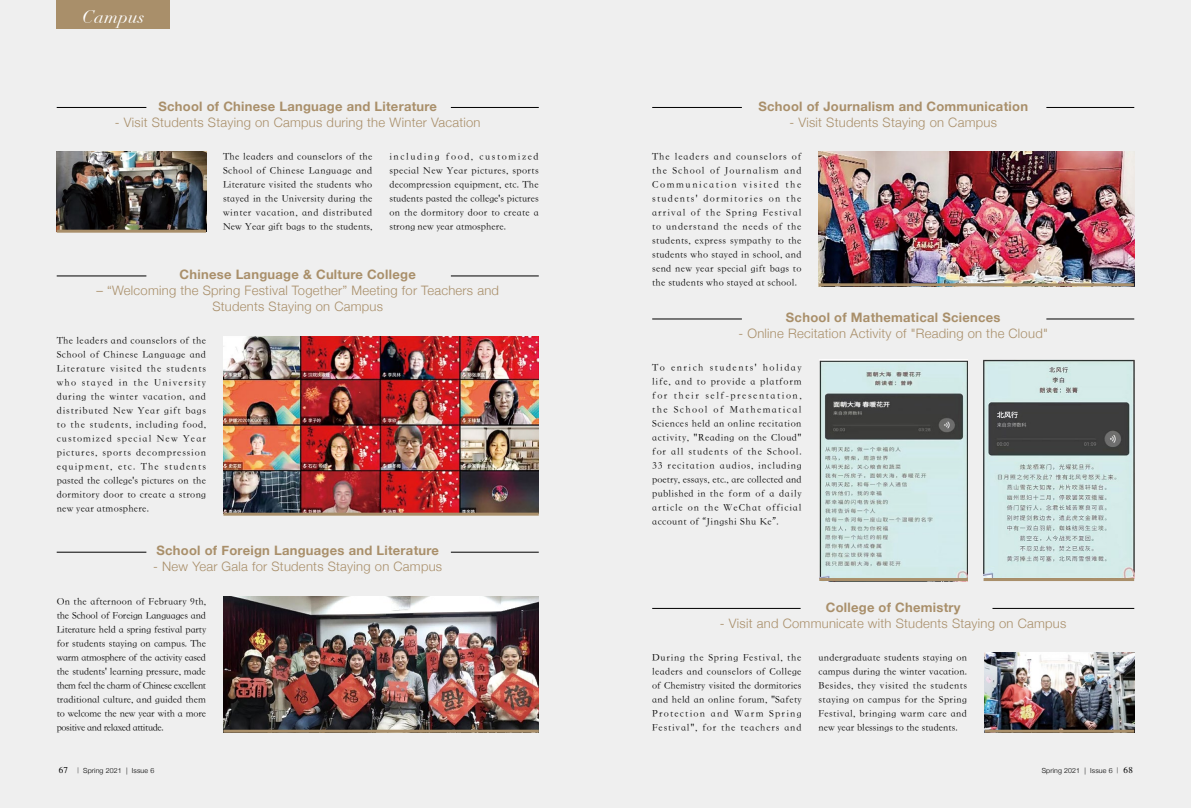
<style>
.page{position:relative;width:1191px;height:808px;background:#fff}
.page>*{position:absolute;margin:0;border:0;box-sizing:border-box;transform-origin:0 0}
.t1{font:italic 18px "Linotype Didot Oldstyle Figures";letter-spacing:.02em;color:#fff}
.t2{font:300 13px/16px "Helvetica Neue";letter-spacing:.02em;color:#a98f6a;text-align:center}
.t3{font:700 13px "Helvetica Neue";letter-spacing:.02em;color:#a98f6a}
.t4{font:10px/14px "ST Song";letter-spacing:.025em;color:#000;text-align:justify}
.t5{font:300 7px "Helvetica Neue";letter-spacing:.02em;color:#000}
.s1{font-family:"STIX General";font-weight:400;font-size:9px}
.s2{font-size:6px}
</style>
<div class="page">
<div style="left:0;top:0;width:595px;height:808px;background:#efefef"></div>
<div style="left:595px;top:0;width:596px;height:808px;background:#efefef"></div>
<img style="left:223px;top:597px;width:316px;height:133px">
<div style="left:57px;top:0;width:113px;height:28px;background:#a98f6a"></div>
<img style="left:818px;top:152px;width:316px;height:131px">
<img style="left:223px;top:336px;width:316px;height:177px">
<hr style="left:451px;top:107px;width:88px;height:1px;background:#000">
<hr style="left:1046px;top:107px;width:88px;height:1px;background:#000">
<hr style="left:1046px;top:319px;width:88px;height:1px;background:#000">
<hr style="left:992px;top:608px;width:142px;height:1px;background:#000">
<hr style="left:451px;top:552px;width:88px;height:1px;background:#000">
<hr style="left:451px;top:276px;width:88px;height:1px;background:#000">
<hr style="left:57px;top:107px;width:89px;height:1px;background:#000">
<hr style="left:652px;top:107px;width:90px;height:1px;background:#000">
<hr style="left:652px;top:319px;width:90px;height:1px;background:#000">
<hr style="left:652px;top:608px;width:148px;height:1px;background:#000">
<hr style="left:57px;top:552px;width:89px;height:1px;background:#000">
<hr style="left:57px;top:276px;width:89px;height:1px;background:#000">
<img style="left:983px;top:359px;width:151px;height:219px">
<img style="left:819px;top:359px;width:148px;height:219px">
<img style="left:985px;top:653px;width:149px;height:77px">
<img style="left:57px;top:152px;width:149px;height:78px">
<hr style="left:57px;top:230px;width:149px;height:3px;background:#a98f6a">
<hr style="left:223px;top:513px;width:316px;height:3px;background:#a98f6a">
<hr style="left:818px;top:283px;width:316px;height:3px;background:#a98f6a">
<hr style="left:819px;top:578px;width:149px;height:3px;background:#a98f6a">
<hr style="left:983px;top:578px;width:151px;height:3px;background:#a98f6a">
<hr style="left:985px;top:730px;width:149px;height:3px;background:#a98f6a">
<hr style="left:223px;top:730px;width:316px;height:3px;background:#a98f6a">
<h1 class="t1" style="left:82px;top:6px;width:64px">Campus</h1>
<h2 class="t3" style="left:158px;top:96px;width:280px">School of Chinese Language and Literature</h2>
<h2 class="t2" style="left:115px;top:113px;width:367px">- Visit Students Staying on Campus during the Winter Vacation</h2>
<h2 class="t3" style="left:758px;top:96px;width:271px">School of Journalism and Communication</h2>
<h2 class="t2" style="left:789px;top:113px;width:209px">- Visit Students Staying on Campus</h2>
<p class="t4" style="left:223px;top:149px;width:151px">The leaders and counselors of the School of Chinese Language and Literature visited the students who stayed in the University during the winter vacation, and distributed New Year gift bags to the students,</p>
<p class="t4" style="left:652px;top:149px;width:151px">The leaders and counselors of the School of Journalism and Communication visited the students' dormitories on the arrival of the Spring Festival to understand the needs of the students, express sympathy to the students who stayed in school, and send new year special gift bags to the students who stayed at school.</p>
<p class="t4" style="left:389px;top:149px;width:151px">including food, customized special New Year pictures, sports decompression equipment, etc. The students pasted the college's pictures on the dormitory door to create a strong new year atmosphere.</p>
<h2 class="t3" style="left:180px;top:264px;width:238px">Chinese Language &amp; Culture College</h2>
<h2 class="t2" style="left:96px;top:282px;width:404px">– “Welcoming the Spring Festival Together” Meeting for Teachers and<br>Students Staying on Campus</h2>
<h2 class="t3" style="left:786px;top:307px;width:216px">School of Mathematical Sciences</h2>
<h2 class="t2" style="left:738px;top:325px;width:311px">- Online Recitation Activity of "Reading on the Cloud"</h2>
<p class="t4" style="left:57px;top:333px;width:151px">The leaders and counselors of the School of Chinese Language and Literature visited the students who stayed in the University during the winter vacation, and distributed New Year gift bags to the students, including food, customized special New Year pictures, sports decompression equipment, etc. The students pasted the college's pictures on the dormitory door to create a strong new year atmosphere.</p>
<p class="t4" style="left:652px;top:360px;width:151px">To enrich students' holiday life, and to provide a platform for their self-presentation, the School of Mathematical Sciences held an online recitation activity, "Reading on the Cloud" for all students of the School.<br>33 recitation audios, including poetry, essays, etc., are collected and published in the form of a daily article on the WeChat official account of “Jingshi Shu Ke”.</p>
<h2 class="t3" style="left:156px;top:540px;width:284px">School of Foreign Languages and Literature</h2>
<h2 class="t2" style="left:153px;top:558px;width:290px">- New Year Gala for Students Staying on Campus</h2>
<p class="t4" style="left:57px;top:594px;width:151px">On the afternoon of February 9th, the School of Foreign Languages and Literature held a spring festival party for students staying on campus. The warm atmosphere of the activity eased the students' learning pressure, made them feel the charm of Chinese excellent traditional culture, and guided them to welcome the new year with a more positive and relaxed attitude.</p>
<h2 class="t3" style="left:825px;top:597px;width:136px">College of Chemistry</h2>
<h2 class="t2" style="left:720px;top:614px;width:348px">- Visit and Communicate with Students Staying on Campus</h2>
<p class="t4" style="left:652px;top:650px;width:151px">During the Spring Festival, the leaders and counselors of College of Chemistry visited the dormitories and held an online forum, "Safety Protection and Warm Spring Festival", for the teachers and</p>
<p class="t4" style="left:818px;top:650px;width:150px">undergraduate students staying on campus during the winter vacation.<br>Besides, they visited the students staying on campus for the Spring Festival, bringing warm care and new year blessings to the students.</p>
<p class="t5" style="left:59px;top:765px;width:97px"><span class="s1">67</span> <span class="s2">|</span> Spring 2021 | Issue 6</p>
<p class="t5" style="left:1041px;top:765px;width:93px">Spring 2021 | Issue 6 <span class="s2">|</span> <span class="s1">68</span></p>
</div>
